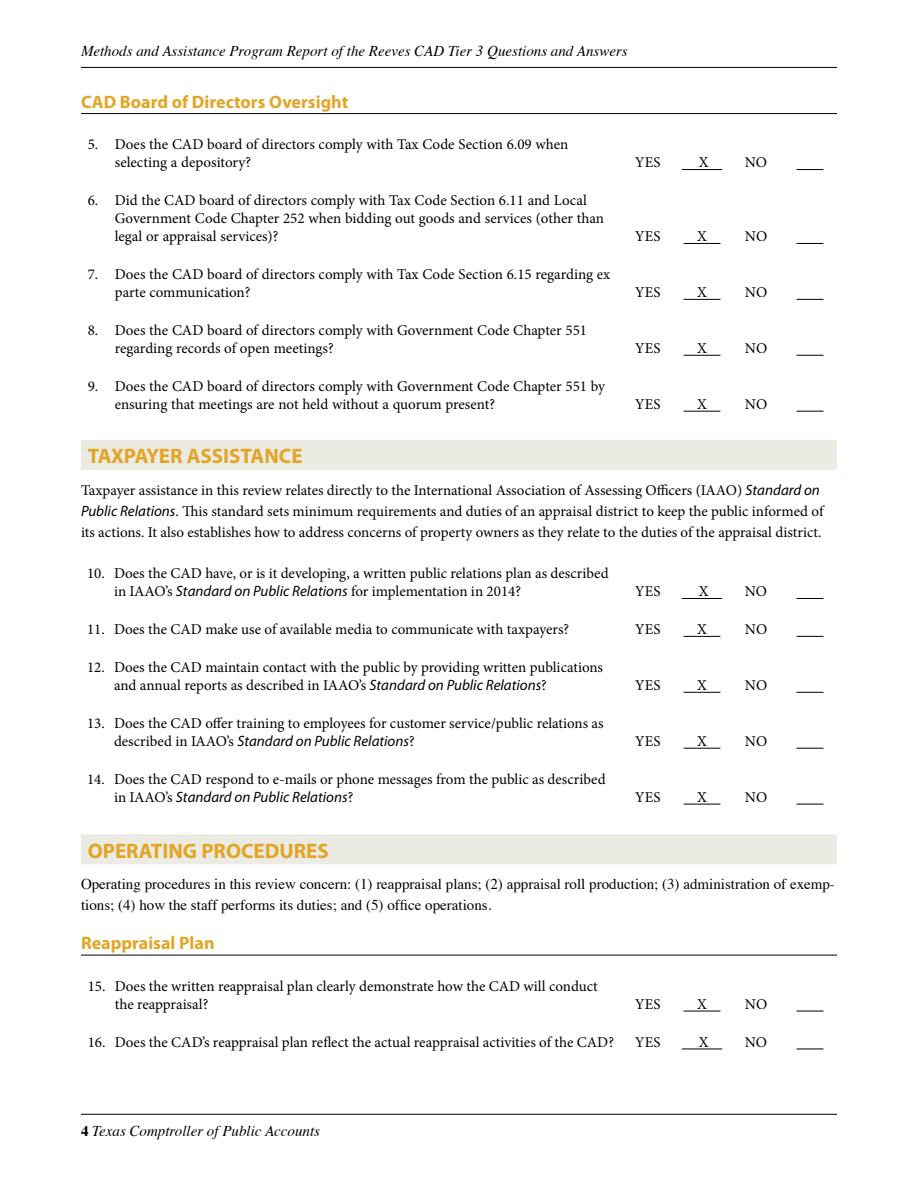
<style>
.page{position:relative;width:918px;height:1188px;background:#fff}
.page>*{position:absolute;margin:0;border:0;box-sizing:border-box;transform-origin:0 0}
.t1{font:700 21px "Myriad Pro";color:#e3a525}
.t2{font:700 18px "Myriad Pro";color:#e3a525}
.t3{font:15px/18px "Minion Pro";color:#000}
.t4{font:15px/21px "Times";color:#000}
.t5{font:italic 15px "Times";color:#000}
.t6{font:italic 15px "Myriad Pro";color:#000}
.s1{font-family:"Myriad Pro";font-style:italic}
.s2{font-family:"Minion Pro";font-style:normal}
.s3{font-weight:700;font-style:normal}
</style>
<div class="page">
<hr style="left:81px;top:1114px;width:756px;height:1px;background:#000">
<hr style="left:81px;top:67px;width:756px;height:1px;background:#000">
<hr style="left:81px;top:113px;width:756px;height:1px;background:#000">
<div style="left:81px;top:440px;width:756px;height:30px;background:#ebebe3"></div>
<div style="left:81px;top:834px;width:756px;height:30px;background:#ebebe3"></div>
<hr style="left:81px;top:955px;width:756px;height:1px;background:#000">
<hr style="left:682px;top:169px;width:40px;height:1px;background:#000">
<svg style="left:796px;top:169px;width:28px;height:1px"></svg>
<hr style="left:684px;top:243px;width:36px;height:1px;background:#000">
<svg style="left:796px;top:243px;width:28px;height:1px"></svg>
<hr style="left:684px;top:299px;width:36px;height:1px;background:#000">
<svg style="left:796px;top:299px;width:28px;height:1px"></svg>
<hr style="left:684px;top:355px;width:36px;height:1px;background:#000">
<svg style="left:796px;top:355px;width:28px;height:1px"></svg>
<hr style="left:684px;top:411px;width:36px;height:1px;background:#000">
<svg style="left:796px;top:411px;width:28px;height:1px"></svg>
<hr style="left:682px;top:598px;width:40px;height:1px;background:#000">
<svg style="left:796px;top:598px;width:28px;height:1px"></svg>
<hr style="left:684px;top:636px;width:36px;height:1px;background:#000">
<svg style="left:796px;top:636px;width:28px;height:1px"></svg>
<hr style="left:684px;top:692px;width:36px;height:1px;background:#000">
<svg style="left:796px;top:692px;width:28px;height:1px"></svg>
<hr style="left:684px;top:748px;width:36px;height:1px;background:#000">
<svg style="left:796px;top:748px;width:28px;height:1px"></svg>
<hr style="left:684px;top:804px;width:36px;height:1px;background:#000">
<svg style="left:796px;top:804px;width:28px;height:1px"></svg>
<hr style="left:684px;top:1011px;width:36px;height:1px;background:#000">
<svg style="left:796px;top:1011px;width:28px;height:1px"></svg>
<hr style="left:682px;top:1049px;width:40px;height:1px;background:#000">
<svg style="left:796px;top:1049px;width:28px;height:1px"></svg>
<p class="t5" style="left:81px;top:38px;width:548px">Methods and Assistance Program Report of the Reeves CAD Tier 3 Questions and Answers</p>
<p class="t2" style="left:81px;top:92px;width:269px">CAD Board of Directors Oversight</p>
<p class="t3" style="left:115px;top:135px;width:455px;text-indent:-27px">5. Does the CAD board of directors comply with Tax Code Section 6.09 when selecting a depository?</p>
<p class="t3" style="left:635px;top:153px;width:27px">YES</p>
<p class="t3" style="left:699px;top:153px;width:11px">X</p>
<p class="t3" style="left:745px;top:153px;width:24px">NO</p>
<p class="t3" style="left:115px;top:191px;width:491px;text-indent:-27px">6. Did the CAD board of directors comply with Tax Code Section 6.11 and Local<br>Government Code Chapter 252 when bidding out goods and services (other than legal or appraisal services)?</p>
<p class="t3" style="left:115px;top:265px;width:497px;text-indent:-27px">7. Does the CAD board of directors comply with Tax Code Section 6.15 regarding ex parte communication?</p>
<p class="t3" style="left:635px;top:227px;width:27px">YES</p>
<p class="t3" style="left:697px;top:227px;width:11px">X</p>
<p class="t3" style="left:745px;top:227px;width:24px">NO</p>
<p class="t3" style="left:635px;top:283px;width:27px">YES</p>
<p class="t3" style="left:697px;top:283px;width:11px">X</p>
<p class="t3" style="left:745px;top:283px;width:24px">NO</p>
<p class="t3" style="left:115px;top:321px;width:474px;text-indent:-27px">8. Does the CAD board of directors comply with Government Code Chapter 551 regarding records of open meetings?</p>
<p class="t3" style="left:115px;top:377px;width:492px;text-indent:-27px">9. Does the CAD board of directors comply with Government Code Chapter 551 by ensuring that meetings are not held without a quorum present?</p>
<p class="t3" style="left:635px;top:339px;width:27px">YES</p>
<p class="t3" style="left:697px;top:339px;width:11px">X</p>
<p class="t3" style="left:745px;top:339px;width:24px">NO</p>
<p class="t3" style="left:635px;top:395px;width:27px">YES</p>
<p class="t3" style="left:697px;top:395px;width:11px">X</p>
<p class="t3" style="left:745px;top:395px;width:24px">NO</p>
<h1 class="t1" style="left:88px;top:444px;width:216px">TAXPAYER ASSISTANCE</h1>
<p class="t3" style="left:81px;top:480px;width:744px;line-height:21px">Taxpayer assistance in this review relates directly to the International Association of Assessing Officers (IAAO) <span class="s1">Standard on<br>Public Relations</span>. This standard sets minimum requirements and duties of an appraisal district to keep the public informed of its actions. It also establishes how to address concerns of property owners as they relate to the duties of the appraisal district.</p>
<p class="t3" style="left:114px;top:564px;width:496px;text-indent:-27px">10. Does the CAD have, or is it developing, a written public relations plan as described in IAAO’s <span class="s1">Standard on Public Relations</span> for implementation in 2014?</p>
<p class="t3" style="left:635px;top:582px;width:27px">YES</p>
<p class="t3" style="left:699px;top:582px;width:11px">X</p>
<p class="t3" style="left:745px;top:582px;width:24px">NO</p>
<p class="t3" style="left:87px;top:620px;width:484px">11. Does the CAD make use of available media to communicate with taxpayers?</p>
<p class="t3" style="left:635px;top:620px;width:27px">YES</p>
<p class="t3" style="left:697px;top:620px;width:11px">X</p>
<p class="t3" style="left:745px;top:620px;width:24px">NO</p>
<p class="t3" style="left:114px;top:658px;width:491px;text-indent:-27px">12. Does the CAD maintain contact with the public by providing written publications and annual reports as described in IAAO’s <span class="s1">Standard on Public Relations</span>?</p>
<p class="t3" style="left:635px;top:676px;width:27px">YES</p>
<p class="t3" style="left:697px;top:676px;width:11px">X</p>
<p class="t3" style="left:745px;top:676px;width:24px">NO</p>
<p class="t3" style="left:87px;top:714px;width:518px">13. Does the CAD offer training to employees for customer service/public relations as</p>
<p class="t6" style="left:114px;top:733px;width:302px"><span class="s2">described in IAAO’s</span> Standard on Public Relations<span class="s2">?</span></p>
<p class="t3" style="left:635px;top:732px;width:27px">YES</p>
<p class="t3" style="left:697px;top:732px;width:11px">X</p>
<p class="t3" style="left:745px;top:732px;width:24px">NO</p>
<p class="t3" style="left:87px;top:770px;width:520px">14. Does the CAD respond to e-mails or phone messages from the public as described</p>
<p class="t6" style="left:114px;top:789px;width:241px"><span class="s2">in IAAO’s</span> Standard on Public Relations<span class="s2">?</span></p>
<p class="t3" style="left:635px;top:788px;width:27px">YES</p>
<p class="t3" style="left:697px;top:788px;width:11px">X</p>
<p class="t3" style="left:745px;top:788px;width:24px">NO</p>
<h1 class="t1" style="left:88px;top:839px;width:242px">OPERATING PROCEDURES</h1>
<p class="t4" style="left:81px;top:873px;width:755px">Operating procedures in this review concern: (1) reappraisal plans; (2) appraisal roll production; (3) administration of exemp&shy;tions; (4) how the staff performs its duties; and (5) office operations.</p>
<p class="t2" style="left:81px;top:933px;width:135px">Reappraisal Plan</p>
<p class="t3" style="left:115px;top:977px;width:485px;text-indent:-27px">15. Does the written reappraisal plan clearly demonstrate how the CAD will conduct the reappraisal?</p>
<p class="t3" style="left:635px;top:995px;width:27px">YES</p>
<p class="t3" style="left:697px;top:995px;width:11px">X</p>
<p class="t3" style="left:745px;top:995px;width:24px">NO</p>
<p class="t3" style="left:88px;top:1033px;width:528px">16. Does the CAD’s reappraisal plan reflect the actual reappraisal activities of the CAD?</p>
<p class="t3" style="left:635px;top:1033px;width:27px">YES</p>
<p class="t3" style="left:699px;top:1033px;width:11px">X</p>
<p class="t3" style="left:745px;top:1033px;width:24px">NO</p>
<p class="t5" style="left:81px;top:1118px;width:241px"><span class="s3">4</span> Texas Comptroller of Public Accounts</p>
</div>
